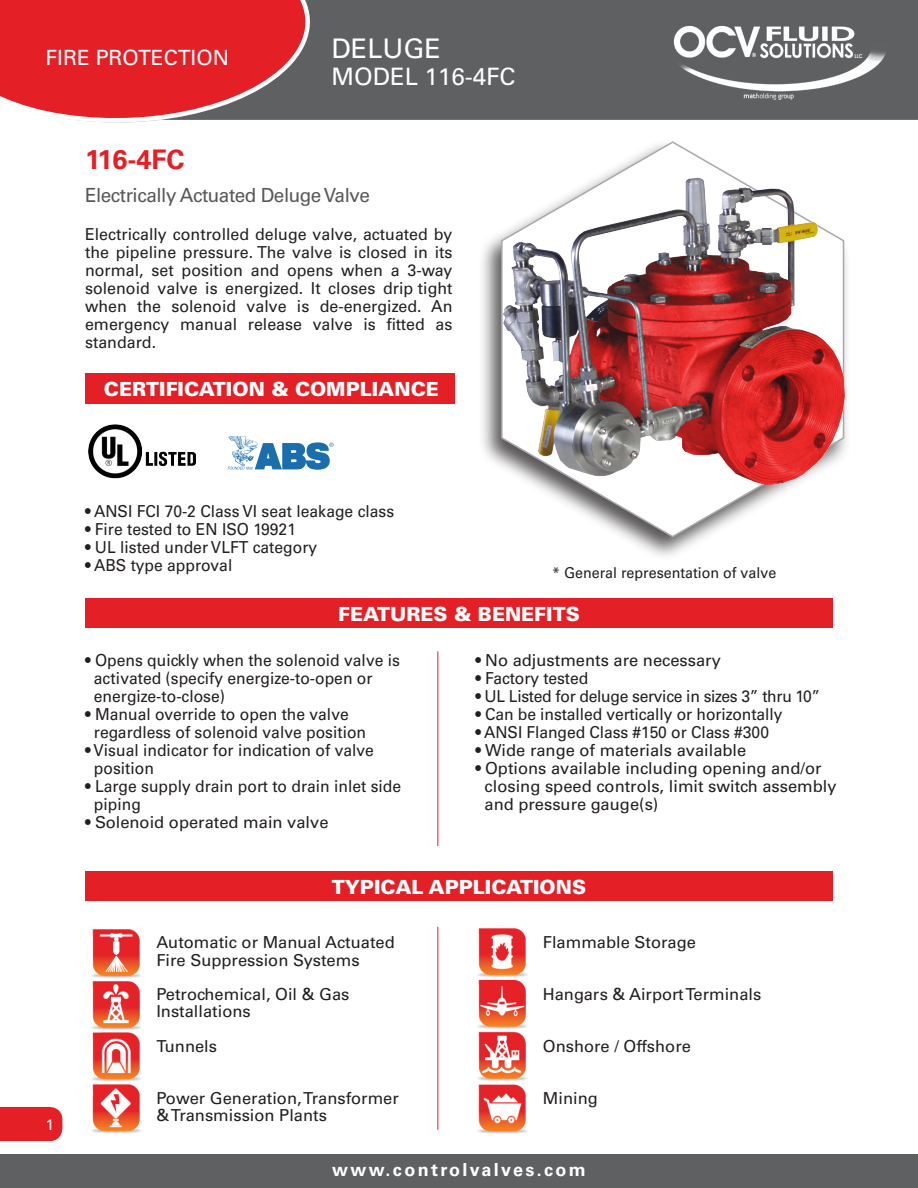
<style>
.page{position:relative;width:918px;height:1188px;background:#fff}
.page>*{position:absolute;margin:0;border:0;box-sizing:border-box;transform-origin:0 0}
.t1{font:700 27px "Univers LT Std";color:#e41f25}
.t2{font:27px "Univers LT Std";color:#fff}
.t3{font:24px "Univers LT Std";color:#fff}
.t4{font:21px "Univers LT Std";color:#fff}
.t5{font:900 19.5px "Univers LT Std";color:#fff}
.t6{font:19.5px "Univers LT Std";letter-spacing:-.025em;color:#57585a}
.t7{font:700 18px "Univers LT Std";letter-spacing:.13em;color:#fff}
.t8{font:16.5px "Univers LT Std";color:#231f20;scale:.95 1}
.t9{font:16.5px/17.2px "Univers LT Std";color:#231f20}
.t10{font:16.5px "Univers LT Std";color:#242021}
.t11{font:16.5px "Univers LT Std";letter-spacing:-.02em;color:#231f20;scale:.95 1}
.t12{font:15px "Univers LT Std";color:#231f20;scale:.95 1}
.t13{font:15px "Univers LT Std";color:#fff}
</style>
<div class="page">
<div style="left:340px;top:0;width:578px;height:120px;background:#5f6062"></div>
<svg style="left:0;top:0;width:340px;height:123px;background:#cf3a3f"></svg>
<div style="left:0;top:1154px;width:918px;height:34px;background:#5f6062"></div>
<div style="left:0;top:1107px;width:62px;height:34px;background:#e41f25"></div>
<img style="left:667px;top:0;width:219px;height:100px">
<div style="left:477px;top:138px;width:374px;height:423px;background:#231f20;opacity:.75"></div>
<svg style="left:500px;top:140px;width:346px;height:398px"></svg>
<img style="left:500px;top:171px;width:351px;height:327px">
<div style="left:85px;top:872px;width:748px;height:29px;background:#e41f25"></div>
<img style="left:92px;top:929px;width:49px;height:204px">
<img style="left:478px;top:928px;width:49px;height:206px">
<hr style="left:437px;top:927px;width:1px;height:203px;background:#e41f25">
<div style="left:85px;top:374px;width:370px;height:30px;background:#e41f25"></div>
<img style="left:88px;top:424px;width:108px;height:55px">
<svg style="left:228px;top:436px;width:106px;height:34px"></svg>
<div style="left:85px;top:598px;width:748px;height:30px;background:#e41f25"></div>
<hr style="left:437px;top:651px;width:1px;height:195px;background:#e41f25">
<p class="t4" style="left:45px;top:45px;width:185px">FIRE PROTECTION</p>
<h1 class="t2" style="left:331px;top:33px;width:111px">DELUGE</h1>
<h2 class="t3" style="left:331px;top:63px;width:186px">MODEL 116-4FC</h2>
<p class="t1" style="left:85px;top:144px;width:101px">116-4FC</p>
<p class="t6" style="left:85px;top:184px;width:286px">Electrically Actuated Deluge Valve</p>
<p class="t10" style="left:85px;top:224px;width:369px">Electrically controlled deluge valve, actuated by</p>
<p class="t10" style="left:85px;top:242px;width:369px">the pipeline pressure. The valve is closed in its</p>
<p class="t10" style="left:85px;top:260px;width:369px">normal, set position and opens when a 3-way</p>
<p class="t10" style="left:85px;top:278px;width:369px">solenoid valve is energized. It closes drip tight</p>
<p class="t10" style="left:85px;top:296px;width:369px">when the solenoid valve is de-energized. An</p>
<p class="t10" style="left:85px;top:314px;width:369px">emergency manual release valve is fitted as</p>
<p class="t10" style="left:85px;top:332px;width:73px">standard.</p>
<p class="t5" style="left:104px;top:377px;width:336px">CERTIFICATION &amp; COMPLIANCE</p>
<p class="t8" style="left:85px;top:502px;width:327px">• ANSI FCI 70-2 Class VI seat leakage class</p>
<p class="t8" style="left:85px;top:520px;width:224px">• Fire tested to EN ISO 19921</p>
<p class="t8" style="left:85px;top:538px;width:246px">• UL listed under VLFT category</p>
<p class="t8" style="left:85px;top:556px;width:157px">• ABS type approval</p>
<p class="t12" style="left:552px;top:563px;width:237px">* General representation of valve</p>
<p class="t5" style="left:338px;top:601px;width:243px">FEATURES &amp; BENEFITS</p>
<p class="t8" style="left:475px;top:651px;width:260px">• No adjustments are necessary</p>
<p class="t8" style="left:475px;top:669px;width:120px">• Factory tested</p>
<p class="t11" style="left:475px;top:687px;width:365px">• UL Listed for deluge service in sizes 3” thru 10”</p>
<p class="t8" style="left:475px;top:705px;width:325px">• Can be installed vertically or horizontally</p>
<p class="t8" style="left:475px;top:723px;width:311px">• ANSI Flanged Class #150 or Class #300</p>
<p class="t8" style="left:475px;top:741px;width:287px">• Wide range of materials available</p>
<p class="t8" style="left:475px;top:759px;width:366px">• Options available including opening and/or</p>
<p class="t9" style="left:485px;top:778px;width:354px">closing speed controls, limit switch assembly</p>
<p class="t9" style="left:485px;top:796px;width:175px">and pressure gauge(s)</p>
<p class="t8" style="left:85px;top:651px;width:333px">• Opens quickly when the solenoid valve is</p>
<p class="t8" style="left:94px;top:669px;width:295px">activated (specify energize-to-open or</p>
<p class="t8" style="left:94px;top:687px;width:140px">energize-to-close)</p>
<p class="t8" style="left:85px;top:705px;width:279px">• Manual override to open the valve</p>
<p class="t8" style="left:94px;top:723px;width:288px">regardless of solenoid valve position</p>
<p class="t8" style="left:85px;top:741px;width:305px">• Visual indicator for indication of valve</p>
<p class="t8" style="left:94px;top:759px;width:65px">position</p>
<p class="t8" style="left:85px;top:777px;width:334px">• Large supply drain port to drain inlet side</p>
<p class="t8" style="left:94px;top:795px;width:51px">piping</p>
<p class="t8" style="left:85px;top:813px;width:258px">• Solenoid operated main valve</p>
<p class="t13" style="left:46px;top:1115px;width:10px">1</p>
<p class="t5" style="left:332px;top:874px;width:256px">TYPICAL APPLICATIONS</p>
<p class="t9" style="left:156px;top:934px;width:240px">Automatic or Manual Actuated<br>Fire Suppression Systems</p>
<p class="t9" style="left:156px;top:986px;width:195px">Petrochemical, Oil &amp; Gas<br>Installations</p>
<p class="t9" style="left:156px;top:1038px;width:62px">Tunnels</p>
<p class="t9" style="left:156px;top:1089px;width:244px">Power Generation, Transformer &amp; Transmission Plants</p>
<p class="t9" style="left:543px;top:934px;width:155px">Flammable Storage</p>
<p class="t9" style="left:543px;top:986px;width:220px">Hangars &amp; Airport Terminals</p>
<p class="t9" style="left:543px;top:1038px;width:150px">Onshore / Offshore</p>
<p class="t9" style="left:543px;top:1089px;width:56px">Mining</p>
<p class="t7" style="left:332px;top:1159px;width:255px">www.controlvalves.com</p>
</div>
